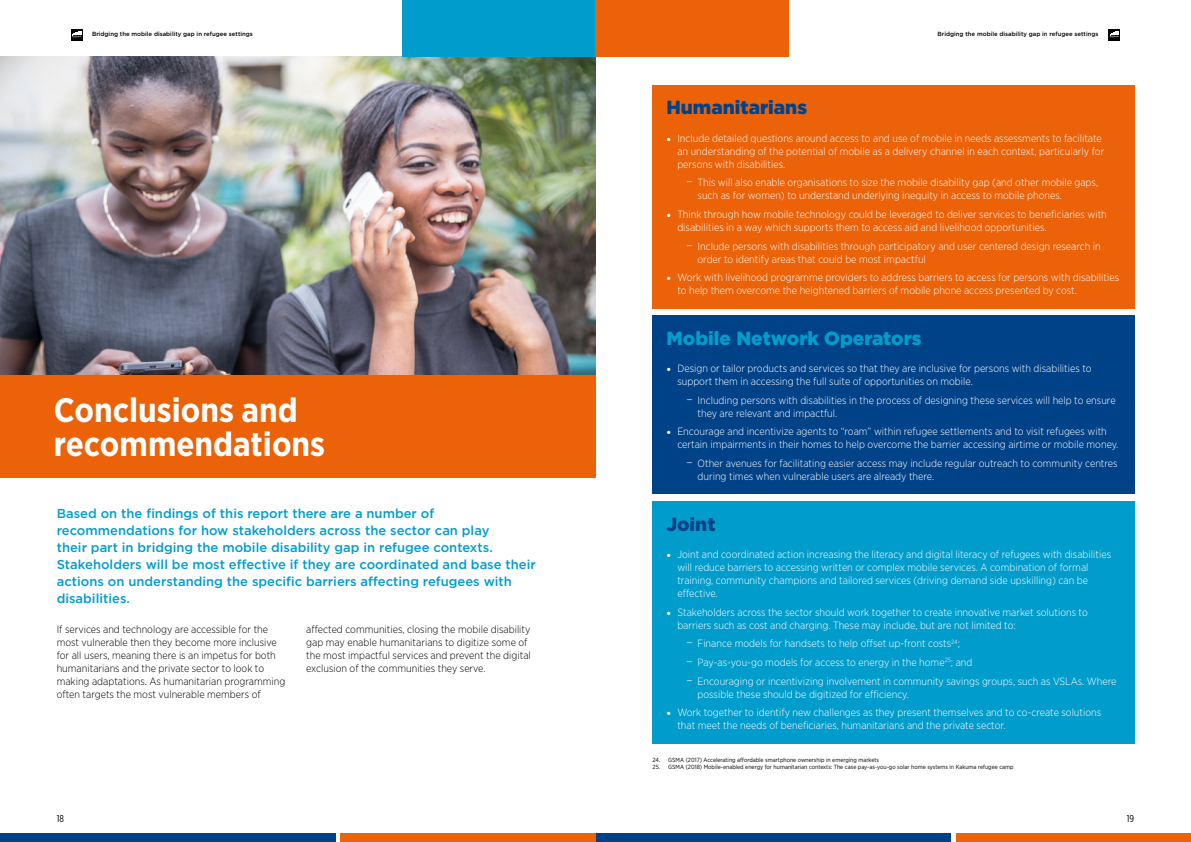
<style>
.page{position:relative;width:1191px;height:842px;background:#fff}
.page>*{position:absolute;margin:0;border:0;box-sizing:border-box;transform-origin:0 0}
.t1{font:700 34px/34px "Gotham Narrow";color:#fff}
.t2{font:900 19px "Gotham";color:#009dcc}
.t3{font:900 19px "Gotham";color:#004288}
.t4{font:500 13px/17px "Gotham";color:#009dcc}
.t5{font:300 10.5px/13px "Gotham Narrow";color:#fff}
.t6{font:300 10.5px/13px "Gotham Narrow";color:#000}
.t7{font:10px "Gotham X Narrow";color:#000}
.t8{font:6px "Gotham Narrow";color:#000}
.t9{font:500 6px "Gotham";color:#000}
.s1{font-family:"Minion Pro";font-weight:400;font-size:12px}
.s2{font-size:12px}
</style>
<div class="page">
<img style="left:0;top:57px;width:595px;height:318px">
<div style="left:0;top:375px;width:595px;height:102px;background:#eb6209"></div>
<div style="left:652px;top:85px;width:482px;height:223px;background:#eb6209"></div>
<div style="left:652px;top:316px;width:482px;height:178px;background:#004288"></div>
<div style="left:652px;top:501px;width:482px;height:242px;background:#009dcc"></div>
<svg style="left:71px;top:29px;width:11px;height:11px"></svg>
<svg style="left:72px;top:31px;width:10px;height:6px"></svg>
<svg style="left:1108px;top:29px;width:12px;height:11px"></svg>
<svg style="left:1109px;top:31px;width:10px;height:6px"></svg>
<div style="left:595px;top:833px;width:356px;height:9px;background:#004288"></div>
<div style="left:0;top:833px;width:335px;height:9px;background:#004288"></div>
<div style="left:956px;top:833px;width:235px;height:9px;background:#eb6209"></div>
<div style="left:340px;top:833px;width:255px;height:9px;background:#eb6209"></div>
<div style="left:402px;top:0;width:193px;height:57px;background:#009dcc"></div>
<div style="left:595px;top:0;width:194px;height:57px;background:#eb6209"></div>
<p class="t9" style="left:92px;top:30px;width:162px">Bridging the mobile disability gap in refugee settings</p>
<p class="t9" style="left:937px;top:30px;width:162px">Bridging the mobile disability gap in refugee settings</p>
<h1 class="t1" style="left:54px;top:392px;width:273px">Conclusions and recommendations</h1>
<p class="t4" style="left:57px;top:505px;width:481px">Based on the findings of this report there are a number of recommendations for how stakeholders across the sector can play<br>their part in bridging the mobile disability gap in refugee contexts.<br>Stakeholders will be most effective if they are coordinated and base their actions on understanding the specific barriers affecting refugees with disabilities.</p>
<p class="t6" style="left:57px;top:622px;width:230px">If services and technology are accessible for the most vulnerable then they become more inclusive for all users, meaning there is an impetus for both humanitarians and the private sector to look to making adaptations. As humanitarian programming often targets the most vulnerable members of</p>
<p class="t6" style="left:306px;top:622px;width:226px">affected communities, closing the mobile disability gap may enable humanitarians to digitize some of the most impactful services and prevent the digital exclusion of the communities they serve.</p>
<h2 class="t3" style="left:666px;top:95px;width:142px">Humanitarians</h2>
<p class="t5" style="left:677px;top:131px;width:428px;text-indent:-11px"><span class="s1">•</span> Include detailed questions around access to and use of mobile in needs assessments to facilitate an understanding of the potential of mobile as a delivery channel in each context, particularly for persons with disabilities.</p>
<p class="t5" style="left:697px;top:176px;width:402px;text-indent:-11px"><span class="s2">−</span> This will also enable organisations to size the mobile disability gap (and other mobile gaps, such as for women) to understand underlying inequity in access to mobile phones.</p>
<p class="t5" style="left:677px;top:207px;width:431px;text-indent:-11px"><span class="s1">•</span> Think through how mobile technology could be leveraged to deliver services to beneficiaries with disabilities in a way which supports them to access aid and livelihood opportunities.</p>
<p class="t5" style="left:697px;top:239px;width:405px;text-indent:-11px"><span class="s2">−</span> Include persons with disabilities through participatory and user centered design research in order to identify areas that could be most impactful</p>
<p class="t5" style="left:677px;top:271px;width:443px;text-indent:-11px"><span class="s1">•</span> Work with livelihood programme providers to address barriers to access for persons with disabilities to help them overcome the heightened barriers of mobile phone access presented by cost.</p>
<h2 class="t2" style="left:666px;top:325px;width:257px">Mobile Network Operators</h2>
<p class="t5" style="left:677px;top:362px;width:416px;text-indent:-11px"><span class="s1">•</span> Design or tailor products and services so that they are inclusive for persons with disabilities to support them in accessing the full suite of opportunities on mobile.</p>
<p class="t5" style="left:697px;top:393px;width:419px;text-indent:-11px"><span class="s2">−</span> Including persons with disabilities in the process of designing these services will help to ensure they are relevant and impactful.</p>
<p class="t5" style="left:677px;top:425px;width:442px;text-indent:-11px"><span class="s1">•</span> Encourage and incentivize agents to “roam” within refugee settlements and to visit refugees with certain impairments in their homes to help overcome the barrier accessing airtime or mobile money.</p>
<p class="t5" style="left:697px;top:457px;width:421px;text-indent:-11px"><span class="s2">−</span> Other avenues for facilitating easier access may include regular outreach to community centres during times when vulnerable users are already there.</p>
<h2 class="t3" style="left:666px;top:511px;width:51px">Joint</h2>
<p class="t5" style="left:677px;top:547px;width:435px;text-indent:-11px"><span class="s1">•</span> Joint and coordinated action increasing the literacy and digital literacy of refugees with disabilities will reduce barriers to accessing written or complex mobile services. A combination of formal training, community champions and tailored services (driving demand side upskilling) can be effective.</p>
<p class="t5" style="left:677px;top:605px;width:412px;text-indent:-11px"><span class="s1">•</span> Stakeholders across the sector should work together to create innovative market solutions to barriers such as cost and charging. These may include, but are not limited to:</p>
<p class="t5" style="left:686px;top:634px;width:431px;line-height:18.7px"><span class="s2">−</span> Finance models for handsets to help offset up-front costs<sup>24</sup>;<br><span class="s2">−</span> Pay-as-you-go models for access to energy in the home<sup>25</sup>; and<br><span class="s2">−</span> Encouraging or incentivizing involvement in community savings groups, such as VSLAs. Where</p>
<p class="t5" style="left:697px;top:687px;width:213px">possible these should be digitized for efficiency.</p>
<p class="t5" style="left:677px;top:706px;width:425px;text-indent:-11px"><span class="s1">•</span> Work together to identify new challenges as they present themselves and to co-create solutions that meet the needs of beneficiaries, humanitarians and the private sector.</p>
<p class="t8" style="left:652px;top:756px;width:228px">24. GSMA (2017) Accelerating affordable smartphone ownership in emerging markets</p>
<p class="t8" style="left:652px;top:763px;width:362px">25. GSMA (2018) Mobile-enabled energy for humanitarian contexts: The case pay-as-you-go solar home systems in Kakuma refugee camp</p>
<p class="t7" style="left:57px;top:812px;width:9px">18</p>
<p class="t7" style="left:1127px;top:812px;width:9px">19</p>
</div>
